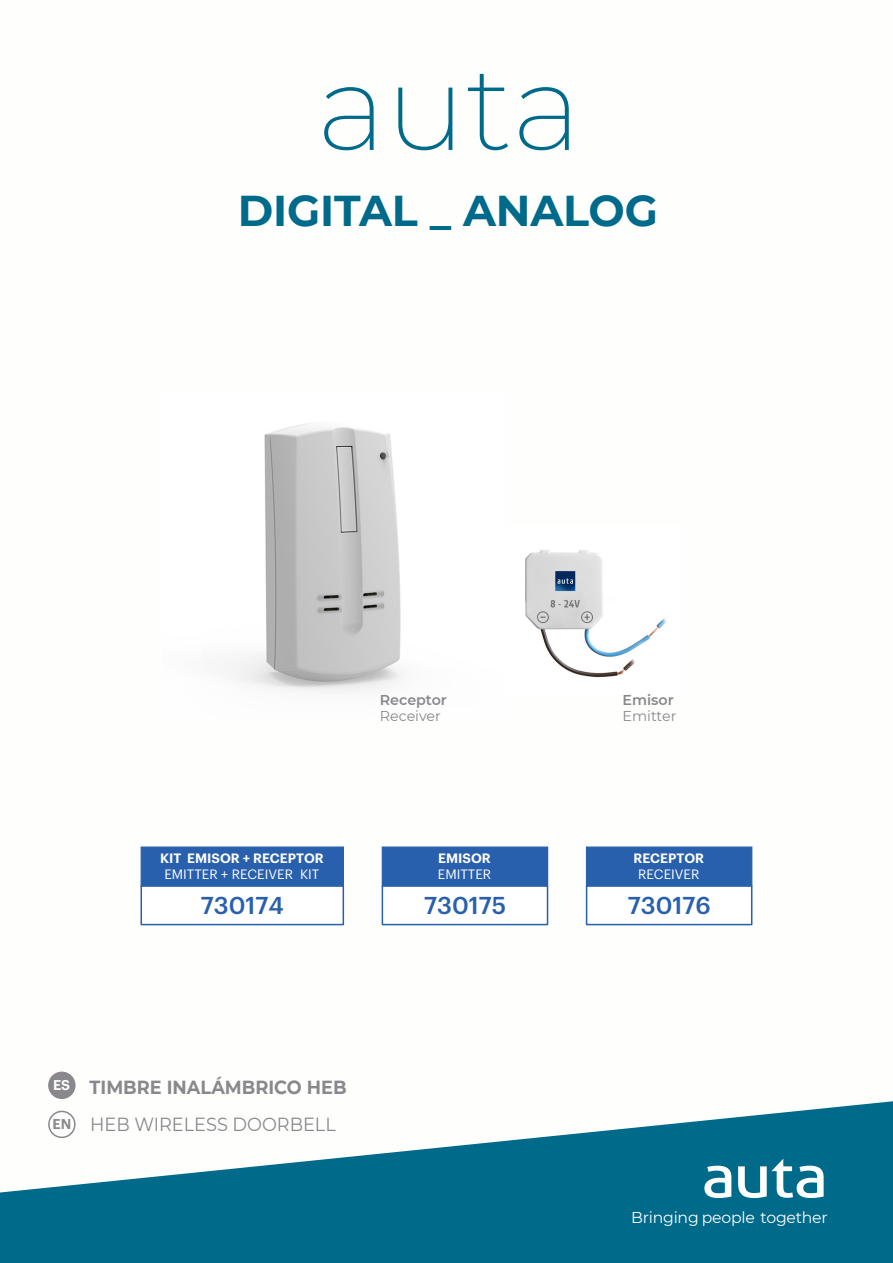
<style>
.page{position:relative;width:893px;height:1263px;background:#fff}
.page>*{position:absolute;margin:0;border:0;box-sizing:border-box;transform-origin:0 0}
.t1{font:200 120.15px "Montserrat";color:#006a8b}
.t2{font:700 43.05px "Montserrat";letter-spacing:-.005em;color:#006a8b}
.t3{font:500 23.85px "Graphik";color:#2860ad}
.t4{font:700 18.9px "Montserrat";color:#8a888c;scale:.93 1}
.t5{font:18.9px "Montserrat";color:#8a888c;scale:.93 1}
.t6{font:15.6px "Montserrat";letter-spacing:-.015em;color:#fefefd}
.t7{font:14.25px "Montserrat";color:#8a888c}
.t8{font:600 14.25px "Montserrat";color:#8a888c}
.t9{font:600 13.95px "Graphik";color:#8a888c}
.t10{font:600 13.95px "Graphik";color:#fff}
.t11{font:13.35px "Graphik";color:#fefefd}
.t12{font:600 13.35px "Graphik";color:#fefefd}
</style>
<div class="page">
<div style="left:0;top:1194px;width:893px;height:69px;background:#006a8b"></div>
<svg style="left:704px;top:1194px;width:27px;height:4px"></svg>
<svg style="left:738px;top:1194px;width:86px;height:4px"></svg>
<svg style="left:0;top:846px;width:893px;height:348px"></svg>
<img style="left:224px;top:423px;width:179px;height:269px">
<img style="left:525px;top:550px;width:142px;height:128px">
<div style="left:141px;top:886px;width:202px;height:38px;background:#fff"></div>
<div style="left:140px;top:885px;width:204px;height:40px;border:2px solid #2860ad"></div>
<div style="left:141px;top:846px;width:203px;height:40px;background:#2860ad;border:1px solid #2860ad"></div>
<div style="left:382px;top:886px;width:165px;height:38px;background:#fff"></div>
<div style="left:382px;top:885px;width:166px;height:40px;border:2px solid #2860ad"></div>
<div style="left:382px;top:846px;width:166px;height:40px;background:#2860ad;border:1px solid #2860ad"></div>
<div style="left:587px;top:886px;width:165px;height:38px;background:#fff"></div>
<div style="left:586px;top:885px;width:166px;height:40px;border:2px solid #2860ad"></div>
<div style="left:586px;top:846px;width:166px;height:40px;background:#2860ad;border:1px solid #2860ad"></div>
<div style="left:48px;top:1111px;width:28px;height:27px;border:2px solid #8a888c;border-radius:50%"></div>
<div style="left:49px;top:1072px;width:26px;height:26px;background:#8a888c;border-radius:50%"></div>
<div style="left:48px;top:1071px;width:28px;height:28px;border:2px solid #8a888c;border-radius:50%"></div>
<h1 class="t1" style="left:317px;top:34px;width:266px">auta</h1>
<h2 class="t2" style="left:238px;top:184px;width:421px">DIGITAL _ ANALOG</h2>
<p class="t12" style="left:160px;top:852px;width:165px">KIT EMISOR + RECEPTOR</p>
<p class="t11" style="left:164px;top:868px;width:157px">EMITTER + RECEIVER KIT</p>
<h3 class="t3" style="left:201px;top:894px;width:85px">730174</h3>
<p class="t8" style="left:380px;top:691px;width:69px">Receptor</p>
<p class="t7" style="left:380px;top:707px;width:63px">Receiver</p>
<p class="t12" style="left:438px;top:852px;width:54px">EMISOR</p>
<p class="t11" style="left:438px;top:868px;width:55px">EMITTER</p>
<h3 class="t3" style="left:424px;top:894px;width:84px">730175</h3>
<p class="t10" style="left:53px;top:1079px;width:19px">ES</p>
<p class="t9" style="left:52px;top:1118px;width:20px">EN</p>
<h3 class="t4" style="left:90px;top:1075px;width:278px">TIMBRE INALÁMBRICO HEB</h3>
<h3 class="t5" style="left:90px;top:1113px;width:266px">HEB WIRELESS DOORBELL</h3>
<p class="t8" style="left:622px;top:691px;width:53px">Emisor</p>
<p class="t7" style="left:622px;top:707px;width:55px">Emitter</p>
<p class="t12" style="left:633px;top:852px;width:72px">RECEPTOR</p>
<p class="t11" style="left:638px;top:868px;width:63px">RECEIVER</p>
<h3 class="t3" style="left:628px;top:894px;width:85px">730176</h3>
<p class="t6" style="left:631px;top:1208px;width:198px">Bringing people together</p>
</div>
